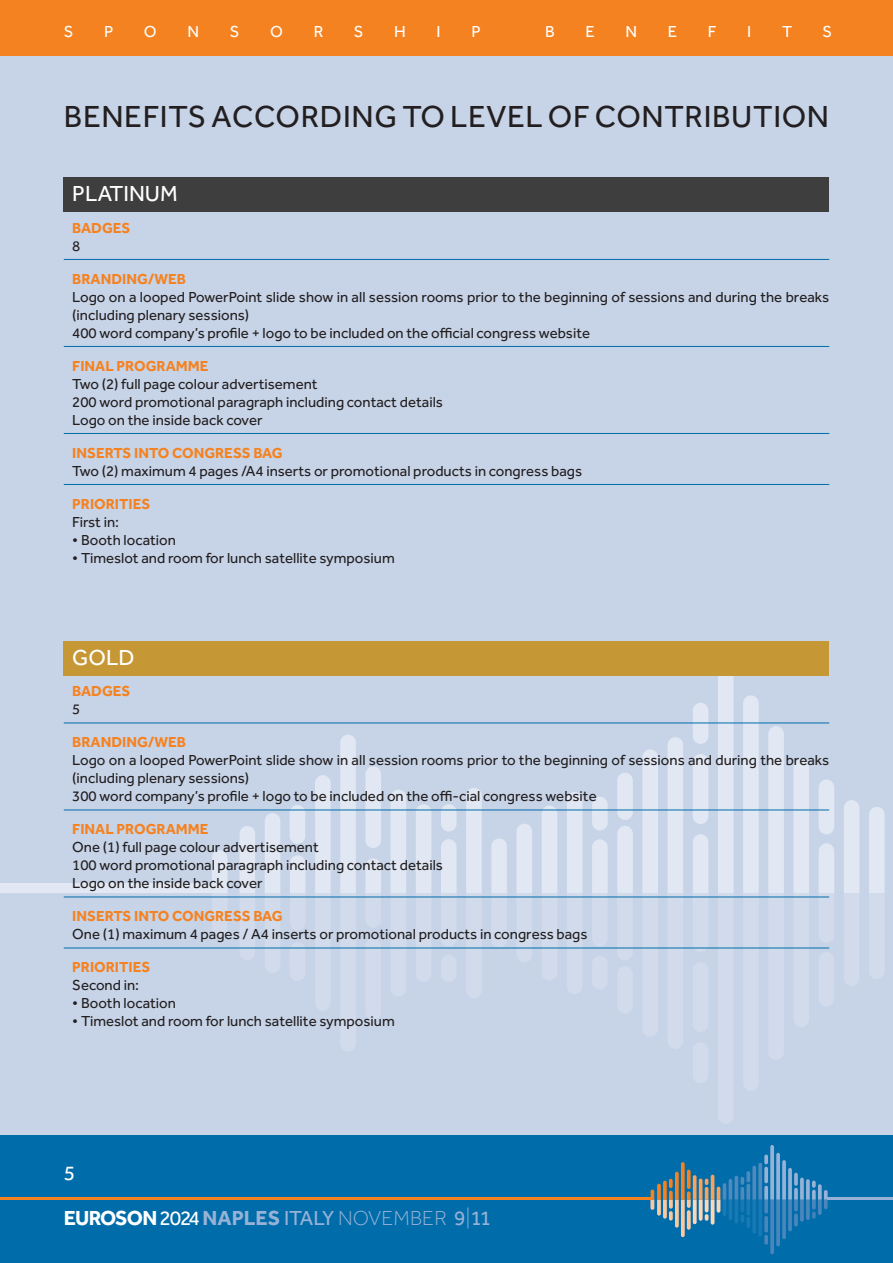
<style>
.page{position:relative;width:893px;height:1263px;background:#c7d4e8}
.page>*{position:absolute;margin:0;border:0;box-sizing:border-box;transform-origin:0 0}
.t1{font:31.5px "Effra";letter-spacing:.02em;color:#231f20}
.t2{font:22.5px "Effra";color:#fff}
.t3{font:300 21px "Effra";color:#97b2d6}
.t4{font:21px "Effra";color:#fff}
.t5{font:16.5px "Effra";color:#fff}
.t6{font:15px/18px "Effra";color:#231f20}
.t7{font:700 15px "Effra";color:#f58220}
.s1{font-weight:700;color:#fff}
.s2{font-weight:400;color:#fff}
.s3{font-weight:700}
.s4{font-weight:400}
</style>
<div class="page">
<div style="left:0;top:1136px;width:893px;height:127px;background:#006ca9"></div>
<div style="left:0;top:0;width:893px;height:55px;background:#f58220"></div>
<svg style="left:650px;top:1145px;width:178px;height:109px"></svg>
<hr style="left:0;top:1197px;width:650px;height:3px;background:#f58220">
<hr style="left:828px;top:1197px;width:65px;height:3px;background:#97b2d6">
<div style="left:819px;top:952px;width:15px;height:54px;background:#d1dbec;border-radius:8px"></div>
<div style="left:592px;top:956px;width:16px;height:33px;background:#d1dbec;border-radius:8px"></div>
<div style="left:617px;top:966px;width:16px;height:47px;background:#d1dbec;border-radius:8px"></div>
<div style="left:693px;top:962px;width:15px;height:70px;background:#d1dbec;border-radius:8px"></div>
<div style="left:693px;top:1042px;width:15px;height:41px;background:#d1dbec;border-radius:8px"></div>
<div style="left:365px;top:938px;width:16px;height:82px;background:#d1dbec;border-radius:8px"></div>
<div style="left:441px;top:955px;width:16px;height:27px;background:#d1dbec;border-radius:8px"></div>
<div style="left:290px;top:942px;width:15px;height:39px;background:#d1dbec;border-radius:8px"></div>
<svg style="left:844px;top:800px;width:15px;height:93px"></svg>
<svg style="left:819px;top:843px;width:15px;height:55px"></svg>
<div style="left:819px;top:779px;width:15px;height:55px;background:#e1e8f3;border-radius:8px"></div>
<svg style="left:743px;top:695px;width:16px;height:254px"></svg>
<svg style="left:718px;top:675px;width:15px;height:274px"></svg>
<svg style="left:693px;top:834px;width:15px;height:115px"></svg>
<div style="left:693px;top:754px;width:15px;height:70px;background:#e1e8f3;border-radius:8px"></div>
<div style="left:693px;top:703px;width:15px;height:41px;background:#e1e8f3;border-radius:8px"></div>
<svg style="left:768px;top:726px;width:16px;height:223px"></svg>
<svg style="left:793px;top:759px;width:16px;height:190px"></svg>
<svg style="left:869px;top:807px;width:16px;height:86px"></svg>
<svg style="left:592px;top:839px;width:16px;height:59px"></svg>
<div style="left:592px;top:797px;width:16px;height:33px;background:#e1e8f3;border-radius:8px"></div>
<svg style="left:567px;top:792px;width:15px;height:157px"></svg>
<div style="left:617px;top:773px;width:16px;height:47px;background:#e1e8f3;border-radius:8px"></div>
<svg style="left:617px;top:826px;width:16px;height:123px"></svg>
<svg style="left:668px;top:737px;width:15px;height:212px"></svg>
<svg style="left:642px;top:749px;width:16px;height:200px"></svg>
<svg style="left:516px;top:824px;width:16px;height:125px"></svg>
<svg style="left:542px;top:806px;width:15px;height:143px"></svg>
<svg style="left:466px;top:788px;width:16px;height:161px"></svg>
<svg style="left:391px;top:790px;width:15px;height:159px"></svg>
<svg style="left:441px;top:839px;width:16px;height:59px"></svg>
<div style="left:441px;top:804px;width:16px;height:27px;background:#e1e8f3;border-radius:8px"></div>
<svg style="left:491px;top:838px;width:16px;height:60px"></svg>
<svg style="left:416px;top:804px;width:15px;height:145px"></svg>
<svg style="left:340px;top:735px;width:16px;height:214px"></svg>
<svg style="left:315px;top:775px;width:16px;height:174px"></svg>
<div style="left:365px;top:766px;width:16px;height:82px;background:#e1e8f3;border-radius:8px"></div>
<svg style="left:365px;top:858px;width:16px;height:40px"></svg>
<svg style="left:290px;top:855px;width:15px;height:43px"></svg>
<svg style="left:0;top:850px;width:227px;height:48px"></svg>
<svg style="left:240px;top:826px;width:15px;height:123px"></svg>
<svg style="left:265px;top:813px;width:15px;height:136px"></svg>
<div style="left:290px;top:805px;width:15px;height:39px;background:#e1e8f3;border-radius:8px"></div>
<div style="left:64px;top:178px;width:765px;height:34px;background:#3e3e3f"></div>
<hr style="left:64px;top:259px;width:765px;height:1px;background:#006ca9">
<hr style="left:64px;top:346px;width:765px;height:1px;background:#006ca9">
<hr style="left:64px;top:433px;width:765px;height:1px;background:#006ca9">
<hr style="left:64px;top:484px;width:765px;height:1px;background:#006ca9">
<div style="left:64px;top:641px;width:765px;height:34px;background:#c69835"></div>
<hr style="left:64px;top:722px;width:765px;height:1px;background:#006ca9">
<hr style="left:64px;top:809px;width:765px;height:1px;background:#006ca9">
<hr style="left:64px;top:896px;width:765px;height:1px;background:#006ca9">
<hr style="left:64px;top:947px;width:765px;height:1px;background:#006ca9">
<p class="t5" style="left:64px;top:21px;width:11px">S</p>
<p class="t5" style="left:104px;top:21px;width:11px">P</p>
<p class="t5" style="left:144px;top:21px;width:14px">O</p>
<p class="t5" style="left:187px;top:21px;width:13px">N</p>
<p class="t5" style="left:230px;top:21px;width:11px">S</p>
<p class="t5" style="left:270px;top:21px;width:14px">O</p>
<p class="t5" style="left:314px;top:21px;width:11px">R</p>
<p class="t5" style="left:354px;top:21px;width:11px">S</p>
<p class="t5" style="left:394px;top:21px;width:13px">H</p>
<p class="t5" style="left:437px;top:21px;width:6px">I</p>
<p class="t5" style="left:471px;top:21px;width:11px">P</p>
<p class="t5" style="left:545px;top:21px;width:11px">B</p>
<p class="t5" style="left:585px;top:21px;width:11px">E</p>
<p class="t5" style="left:625px;top:21px;width:13px">N</p>
<p class="t5" style="left:668px;top:21px;width:11px">E</p>
<p class="t5" style="left:708px;top:21px;width:10px">F</p>
<p class="t5" style="left:747px;top:21px;width:6px">I</p>
<p class="t5" style="left:782px;top:21px;width:12px">T</p>
<p class="t5" style="left:822px;top:21px;width:11px">S</p>
<h1 class="t1" style="left:64px;top:98px;width:767px">BENEFITS ACCORDING TO LEVEL OF CONTRIBUTION</h1>
<h2 class="t2" style="left:72px;top:180px;width:107px">PLATINUM</h2>
<p class="t7" style="left:72px;top:218px;width:60px">BADGES</p>
<p class="t6" style="left:72px;top:236px;width:10px">8</p>
<p class="t7" style="left:72px;top:269px;width:115px">BRANDING/WEB</p>
<p class="t6" style="left:72px;top:287px;width:758px">Logo on a looped PowerPoint slide show in all session rooms prior to the beginning of sessions and during the breaks (including plenary sessions)<br>400 word company’s profile + logo to be included on the official congress website</p>
<p class="t7" style="left:72px;top:356px;width:138px">FINAL PROGRAMME</p>
<p class="t6" style="left:72px;top:374px;width:372px">Two (2) full page colour advertisement<br>200 word promotional paragraph including contact details<br>Logo on the inside back cover</p>
<p class="t7" style="left:72px;top:443px;width:212px">INSERTS INTO CONGRESS BAG</p>
<p class="t6" style="left:72px;top:461px;width:511px">Two (2) maximum 4 pages /A4 inserts or promotional products in congress bags</p>
<p class="t7" style="left:72px;top:494px;width:80px">PRIORITIES</p>
<p class="t6" style="left:72px;top:512px;width:48px">First in:</p>
<p class="t6" style="left:72px;top:530px;width:105px">• Booth location</p>
<p class="t6" style="left:72px;top:548px;width:324px">• Timeslot and room for lunch satellite symposium</p>
<h2 class="t2" style="left:72px;top:644px;width:64px">GOLD</h2>
<p class="t7" style="left:72px;top:682px;width:60px">BADGES</p>
<p class="t6" style="left:72px;top:700px;width:10px">5</p>
<p class="t7" style="left:72px;top:733px;width:115px">BRANDING/WEB</p>
<p class="t6" style="left:72px;top:751px;width:758px">Logo on a looped PowerPoint slide show in all session rooms prior to the beginning of sessions and during the breaks (including plenary sessions)<br>300 word company’s profile + logo to be included on the offi-cial congress website</p>
<p class="t7" style="left:72px;top:820px;width:138px">FINAL PROGRAMME</p>
<p class="t6" style="left:72px;top:838px;width:372px">One (1) full page colour advertisement<br>100 word promotional paragraph including contact details<br>Logo on the inside back cover</p>
<p class="t7" style="left:72px;top:907px;width:212px">INSERTS INTO CONGRESS BAG</p>
<p class="t6" style="left:72px;top:925px;width:517px">One (1) maximum 4 pages / A4 inserts or promotional products in congress bags</p>
<p class="t7" style="left:72px;top:958px;width:80px">PRIORITIES</p>
<p class="t6" style="left:72px;top:976px;width:68px">Second in:</p>
<p class="t6" style="left:72px;top:994px;width:105px">• Booth location</p>
<p class="t6" style="left:72px;top:1012px;width:324px">• Timeslot and room for lunch satellite symposium</p>
<h3 class="t4" style="left:64px;top:1160px;width:13px">5</h3>
<h3 class="t3" style="left:64px;top:1206px;width:429px"><span class="s1">EUROSON</span><span class="s2">2024</span><span class="s3">NAPLES</span> <span class="s4">ITALY</span> NOVEMBER <span class="s4">9</span>|<span class="s4">11</span></h3>
</div>
